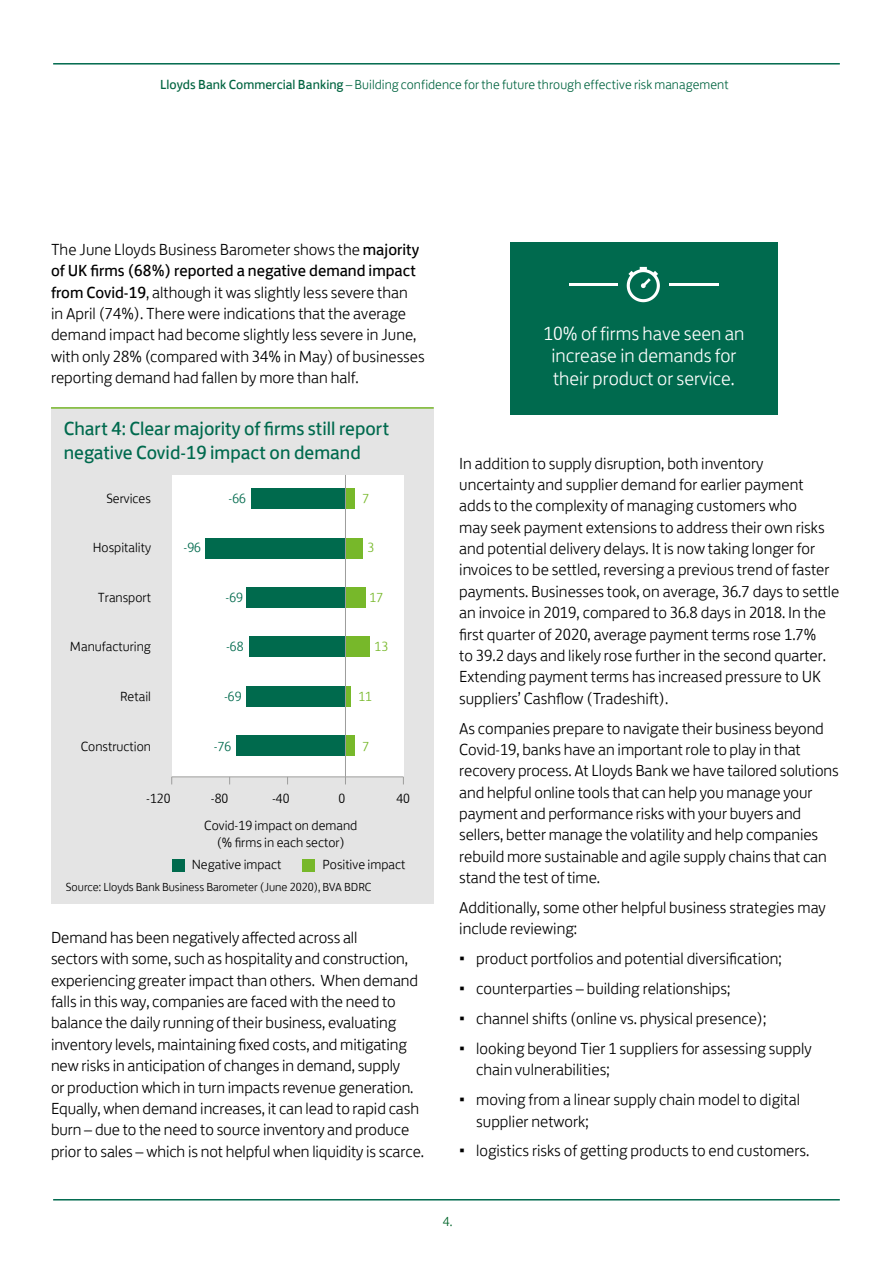
<style>
.page{position:relative;width:893px;height:1263px;background:#fff}
.page>*{position:absolute;margin:0;border:0;box-sizing:border-box;transform-origin:0 0}
.t1{font:19.5px/24px "Lloyds Bank Jack";color:#006a4e}
.t2{font:300 19.5px/22.5px "Lloyds Bank Jack";color:#fff;text-align:center}
.t3{font:300 16.5px/21.3px "Lloyds Bank Jack";color:#000}
.t4{font:300 13.65px/17px "Lloyds Bank Jack";color:#000;text-align:center}
.t5{font:300 13.65px "Lloyds Bank Jack";color:#006a4d}
.t6{font:300 13.65px "Lloyds Bank Jack";color:#77b82a}
.t7{font:300 13.5px "Lloyds Bank Jack";letter-spacing:.005em;color:#006440}
.t8{font:300 13.5px "Lloyds Bank Jack";color:#00652a}
.t9{font:300 12px "Lloyds Bank Jack";color:#000}
.s1{font-weight:400}
</style>
<div class="page">
<hr style="left:53px;top:63px;width:787px;height:2px;background:#006a4e">
<hr style="left:53px;top:1199px;width:787px;height:1px;background:#006a4e">
<div style="left:51px;top:407px;width:383px;height:496px;background:#e4e4e4"></div>
<hr style="left:51px;top:407px;width:383px;height:2px;background:#77b82a">
<div style="left:172px;top:475px;width:231px;height:302px;background:#fff"></div>
<div style="left:346px;top:735px;width:8px;height:21px;background:#77b82a"></div>
<div style="left:236px;top:735px;width:110px;height:21px;background:#006a4d"></div>
<div style="left:346px;top:686px;width:5px;height:21px;background:#77b82a"></div>
<div style="left:247px;top:686px;width:99px;height:21px;background:#006a4d"></div>
<div style="left:346px;top:637px;width:24px;height:20px;background:#77b82a"></div>
<div style="left:249px;top:637px;width:97px;height:20px;background:#006a4d"></div>
<div style="left:346px;top:587px;width:20px;height:21px;background:#77b82a"></div>
<div style="left:246px;top:587px;width:100px;height:21px;background:#006a4d"></div>
<div style="left:346px;top:538px;width:17px;height:21px;background:#77b82a"></div>
<div style="left:205px;top:538px;width:141px;height:21px;background:#006a4d"></div>
<div style="left:346px;top:489px;width:8px;height:20px;background:#77b82a"></div>
<div style="left:251px;top:489px;width:95px;height:20px;background:#006a4d"></div>
<hr style="left:172px;top:776px;width:231px;height:1px;background:#9d9d9c">
<hr style="left:345px;top:475px;width:1px;height:302px;background:#9d9d9c">
<div style="left:172px;top:859px;width:12px;height:12px;background:#006a4d"></div>
<div style="left:302px;top:859px;width:13px;height:12px;background:#77b82a"></div>
<div style="left:510px;top:242px;width:268px;height:173px;background:#006a4e"></div>
<hr style="left:569px;top:283px;width:150px;height:3px;background:#fff">
<div style="left:618px;top:257px;width:51px;height:55px;background:#006a4e"></div>
<svg style="left:627px;top:267px;width:33px;height:35px"></svg>
<p class="t7" style="left:160px;top:74px;width:570px"><span class="s1">Lloyds Bank Commercial Banking</span> – Building confidence for the future through effective risk management</p>
<p class="t3" style="left:51px;top:237px;width:375px">The June Lloyds Business Barometer shows the <span class="s1">majority of UK firms (68%) reported a negative demand impact from Covid-19</span>, although it was slightly less severe than<br>in April (74%). There were indications that the average demand impact had become slightly less severe in June, with only 28% (compared with 34% in May) of businesses reporting demand had fallen by more than half.</p>
<p class="t1" style="left:64px;top:414px;width:327px">Chart 4: Clear majority of firms still report negative Covid-19 impact on demand</p>
<p class="t4" style="left:106px;top:488px;width:46px">Services</p>
<p class="t4" style="left:93px;top:538px;width:60px">Hospitality</p>
<p class="t4" style="left:98px;top:587px;width:55px">Transport</p>
<p class="t4" style="left:70px;top:637px;width:82px">Manufacturing</p>
<p class="t4" style="left:120px;top:687px;width:32px">Retail</p>
<p class="t4" style="left:81px;top:736px;width:72px">Construction</p>
<p class="t5" style="left:184px;top:537px;width:19px">-96</p>
<p class="t5" style="left:229px;top:487px;width:19px">-66</p>
<p class="t5" style="left:226px;top:586px;width:19px">-69</p>
<p class="t5" style="left:226px;top:636px;width:19px">-68</p>
<p class="t5" style="left:224px;top:685px;width:19px">-69</p>
<p class="t5" style="left:214px;top:735px;width:19px">-76</p>
<p class="t6" style="left:362px;top:487px;width:8px">7</p>
<p class="t6" style="left:367px;top:537px;width:8px">3</p>
<p class="t6" style="left:369px;top:586px;width:15px">17</p>
<p class="t6" style="left:375px;top:636px;width:15px">13</p>
<p class="t6" style="left:358px;top:685px;width:15px">11</p>
<p class="t6" style="left:362px;top:735px;width:8px">7</p>
<p class="t4" style="left:146px;top:788px;width:26px">-120</p>
<p class="t4" style="left:211px;top:788px;width:19px">-80</p>
<p class="t4" style="left:272px;top:788px;width:19px">-40</p>
<p class="t4" style="left:339px;top:788px;width:8px">0</p>
<p class="t4" style="left:396px;top:788px;width:15px">40</p>
<p class="t4" style="left:204px;top:815px;width:155px">Covid-19 impact on demand (% firms in each sector)</p>
<p class="t4" style="left:192px;top:855px;width:91px">Negative impact</p>
<p class="t4" style="left:323px;top:855px;width:84px">Positive impact</p>
<p class="t9" style="left:66px;top:878px;width:307px">Source: Lloyds Bank Business Barometer (June 2020), BVA BDRC</p>
<p class="t3" style="left:51px;top:925px;width:375px">Demand has been negatively affected across all<br>sectors with some, such as hospitality and construction, experiencing greater impact than others. When demand falls in this way, companies are faced with the need to balance the daily running of their business, evaluating inventory levels, maintaining fixed costs, and mitigating new risks in anticipation of changes in demand, supply<br>or production which in turn impacts revenue generation.<br>Equally, when demand increases, it can lead to rapid cash burn – due to the need to source inventory and produce prior to sales – which is not helpful when liquidity is scarce.</p>
<p class="t2" style="left:543px;top:320px;width:203px">10% of firms have seen an increase in demands for their product or service.</p>
<p class="t3" style="left:459px;top:451px;width:382px">In addition to supply disruption, both inventory uncertainty and supplier demand for earlier payment adds to the complexity of managing customers who<br>may seek payment extensions to address their own risks and potential delivery delays. It is now taking longer for invoices to be settled, reversing a previous trend of faster payments. Businesses took, on average, 36.7 days to settle an invoice in 2019, compared to 36.8 days in 2018. In the first quarter of 2020, average payment terms rose 1.7%<br>to 39.2 days and likely rose further in the second quarter.<br>Extending payment terms has increased pressure to UK suppliers’ Cashflow (Tradeshift).</p>
<p class="t3" style="left:459px;top:716px;width:381px">As companies prepare to navigate their business beyond Covid-19, banks have an important role to play in that recovery process. At Lloyds Bank we have tailored solutions and helpful online tools that can help you manage your payment and performance risks with your buyers and sellers, better manage the volatility and help companies rebuild more sustainable and agile supply chains that can stand the test of time.</p>
<p class="t3" style="left:459px;top:895px;width:368px">Additionally, some other helpful business strategies may include reviewing:</p>
<p class="t3" style="left:459px;top:946px;width:324px">• product portfolios and potential diversification;</p>
<p class="t3" style="left:459px;top:976px;width:273px">• counterparties – building relationships;</p>
<p class="t3" style="left:459px;top:1006px;width:309px">• channel shifts (online vs. physical presence);</p>
<p class="t3" style="left:476px;top:1036px;width:337px;text-indent:-17px">• looking beyond Tier 1 suppliers for assessing supply chain vulnerabilities;</p>
<p class="t3" style="left:476px;top:1087px;width:325px;text-indent:-17px">• moving from a linear supply chain model to digital supplier network;</p>
<p class="t3" style="left:459px;top:1138px;width:352px">• logistics risks of getting products to end customers.</p>
<p class="t8" style="left:443px;top:1211px;width:11px">4.</p>
</div>
